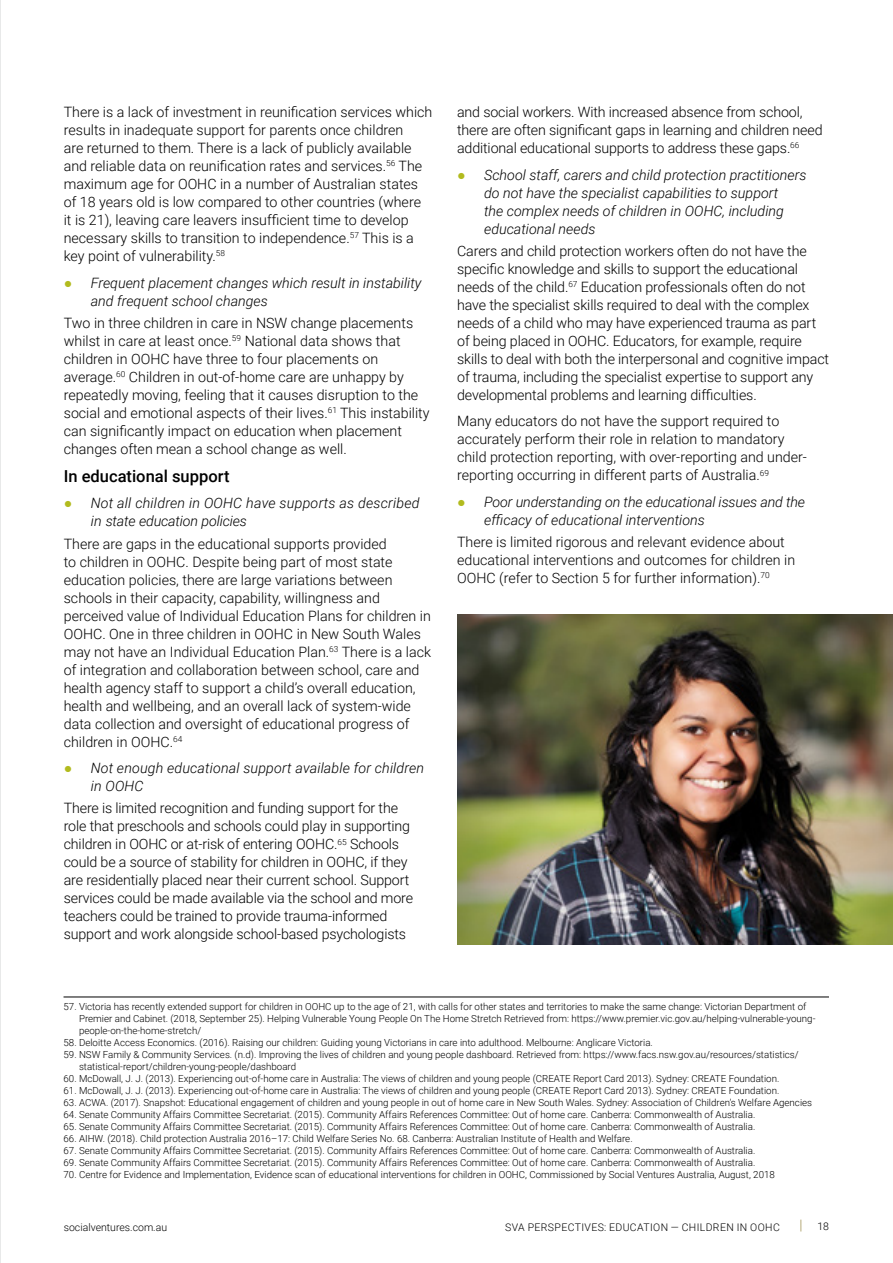
<style>
.page{position:relative;width:893px;height:1263px;background:#fff}
.page>*{position:absolute;margin:0;border:0;box-sizing:border-box;transform-origin:0 0}
.t1{font:500 16.5px "Roboto";color:#000}
.t2{font:300 14.25px/18px "Roboto";color:#000}
.t3{font:italic 300 14.25px/18px "Roboto";color:#000}
.t4{font:300 10.5px "Roboto";letter-spacing:.035em;color:#000}
.t5{font:300 10.5px "Roboto";color:#000}
.t6{font:300 9.75px/12px "Roboto";color:#000}
.s1{font-family:"Arial";font-weight:400;font-style:normal;color:#b2bb1e}
</style>
<div class="page">
<svg style="left:800px;top:1219px;width:1px;height:12px"></svg>
<hr style="left:64px;top:997px;width:765px;height:1px;background:#000">
<img style="left:457px;top:615px;width:436px;height:330px">
<hr style="left:0;top:0;width:1px;height:1263px;background:#d1d3d4">
<p class="t2" style="left:64px;top:102px;width:370px">There is a lack of investment in reunification services which results in inadequate support for parents once children<br>are returned to them. There is a lack of publicly available and reliable data on reunification rates and services.<sup>56</sup> The maximum age for OOHC in a number of Australian states of 18 years old is low compared to other countries (where<br>it is 21), leaving care leavers insufficient time to develop necessary skills to transition to independence.<sup>57</sup> This is a key point of vulnerability.<sup>58</sup></p>
<p class="t3" style="left:91px;top:273px;width:332px;text-indent:-27px"><span class="s1">●</span> Frequent placement changes which result in instability and frequent school changes</p>
<p class="t2" style="left:64px;top:313px;width:367px">Two in three children in care in NSW change placements whilst in care at least once.<sup>59</sup> National data shows that children in OOHC have three to four placements on average.<sup>60</sup> Children in out-of-home care are unhappy by repeatedly moving, feeling that it causes disruption to the social and emotional aspects of their lives.<sup>61</sup> This instability can significantly impact on education when placement changes often mean a school change as well.</p>
<p class="t1" style="left:64px;top:464px;width:167px">In educational support</p>
<p class="t3" style="left:91px;top:494px;width:330px;text-indent:-27px"><span class="s1">●</span> Not all children in OOHC have supports as described in state education policies</p>
<p class="t2" style="left:64px;top:534px;width:369px">There are gaps in the educational supports provided<br>to children in OOHC. Despite being part of most state education policies, there are large variations between schools in their capacity, capability, willingness and perceived value of Individual Education Plans for children in OOHC. One in three children in OOHC in New South Wales may not have an Individual Education Plan.<sup>63</sup> There is a lack of integration and collaboration between school, care and health agency staff to support a child’s overall education, health and wellbeing, and an overall lack of system-wide data collection and oversight of educational progress of children in OOHC.<sup>64</sup></p>
<p class="t3" style="left:91px;top:758px;width:335px;text-indent:-27px"><span class="s1">●</span> Not enough educational support available for children in OOHC</p>
<p class="t2" style="left:64px;top:799px;width:351px">There is limited recognition and funding support for the role that preschools and schools could play in supporting children in OOHC or at-risk of entering OOHC.<sup>65</sup> Schools could be a source of stability for children in OOHC, if they are residentially placed near their current school. Support services could be made available via the school and more teachers could be trained to provide trauma-informed support and work alongside school-based psychologists</p>
<p class="t2" style="left:457px;top:102px;width:367px">and social workers. With increased absence from school, there are often significant gaps in learning and children need additional educational supports to address these gaps.<sup>66</sup></p>
<p class="t3" style="left:484px;top:165px;width:324px;text-indent:-27px"><span class="s1">●</span> School staff, carers and child protection practitioners do not have the specialist capabilities to support<br>the complex needs of children in OOHC, including educational needs</p>
<p class="t2" style="left:457px;top:241px;width:374px">Carers and child protection workers often do not have the specific knowledge and skills to support the educational needs of the child.<sup>67</sup> Education professionals often do not have the specialist skills required to deal with the complex needs of a child who may have experienced trauma as part of being placed in OOHC. Educators, for example, require skills to deal with both the interpersonal and cognitive impact of trauma, including the specialist expertise to support any developmental problems and learning difficulties.</p>
<p class="t2" style="left:457px;top:412px;width:351px">Many educators do not have the support required to accurately perform their role in relation to mandatory child protection reporting, with over-reporting and under&shy;reporting occurring in different parts of Australia.<sup>69</sup></p>
<p class="t3" style="left:484px;top:492px;width:323px;text-indent:-27px"><span class="s1">●</span> Poor understanding on the educational issues and the efficacy of educational interventions</p>
<p class="t2" style="left:457px;top:532px;width:340px">There is limited rigorous and relevant evidence about educational interventions and outcomes for children in<br>OOHC (refer to Section 5 for further information).<sup>70</sup></p>
<p class="t6" style="left:79px;top:1000px;width:738px;text-indent:-16px">57. Victoria has recently extended support for children in OOHC up to the age of 21, with calls for other states and territories to make the same change: Victorian Department of<br>Premier and Cabinet. (2018, September 25). Helping Vulnerable Young People On The Home Stretch Retrieved from: https://www.premier.vic.gov.au/helping-vulnerable-young&shy;people-on-the-home-stretch/</p>
<p class="t6" style="left:64px;top:1036px;width:591px">58. Deloitte Access Economics. (2016). Raising our children: Guiding young Victorians in care into adulthood. Melbourne: Anglicare Victoria.</p>
<p class="t6" style="left:79px;top:1048px;width:721px;text-indent:-16px">59. NSW Family &amp; Community Services. (n.d). Improving the lives of children and young people dashboard. Retrieved from: https://www.facs.nsw.gov.au/resources/statistics/ statistical-report/children-young-people/dashboard</p>
<p class="t6" style="left:64px;top:1072px;width:717px">60. McDowall, J. J. (2013). Experiencing out-of-home care in Australia: The views of children and young people (CREATE Report Card 2013). Sydney: CREATE Foundation.</p>
<p class="t6" style="left:64px;top:1084px;width:717px">61. McDowall, J. J. (2013). Experiencing out-of-home care in Australia: The views of children and young people (CREATE Report Card 2013). Sydney: CREATE Foundation.</p>
<p class="t6" style="left:64px;top:1096px;width:750px">63. ACWA. (2017). Snapshot: Educational engagement of children and young people in out of home care in New South Wales. Sydney: Association of Children’s Welfare Agencies</p>
<p class="t6" style="left:64px;top:1108px;width:693px">64. Senate Community Affairs Committee Secretariat. (2015). Community Affairs References Committee: Out of home care. Canberra: Commonwealth of Australia.</p>
<p class="t6" style="left:64px;top:1120px;width:693px">65. Senate Community Affairs Committee Secretariat. (2015). Community Affairs References Committee: Out of home care. Canberra: Commonwealth of Australia.</p>
<p class="t6" style="left:64px;top:1132px;width:571px">66. AIHW. (2018). Child protection Australia 2016–17: Child Welfare Series No. 68. Canberra: Australian Institute of Health and Welfare.</p>
<p class="t6" style="left:64px;top:1144px;width:693px">67. Senate Community Affairs Committee Secretariat. (2015). Community Affairs References Committee: Out of home care. Canberra: Commonwealth of Australia.</p>
<p class="t6" style="left:64px;top:1156px;width:693px">69. Senate Community Affairs Committee Secretariat. (2015). Community Affairs References Committee: Out of home care. Canberra: Commonwealth of Australia.</p>
<p class="t6" style="left:64px;top:1168px;width:713px">70. Centre for Evidence and Implementation, Evidence scan of educational interventions for children in OOHC, Commissioned by Social Ventures Australia, August, 2018</p>
<p class="t5" style="left:64px;top:1220px;width:105px">socialventures.com.au</p>
<p class="t4" style="left:505px;top:1220px;width:276px">SVA PERSPECTIVES: EDUCATION — CHILDREN IN OOHC</p>
<p class="t4" style="left:817px;top:1219px;width:13px">18</p>
</div>
